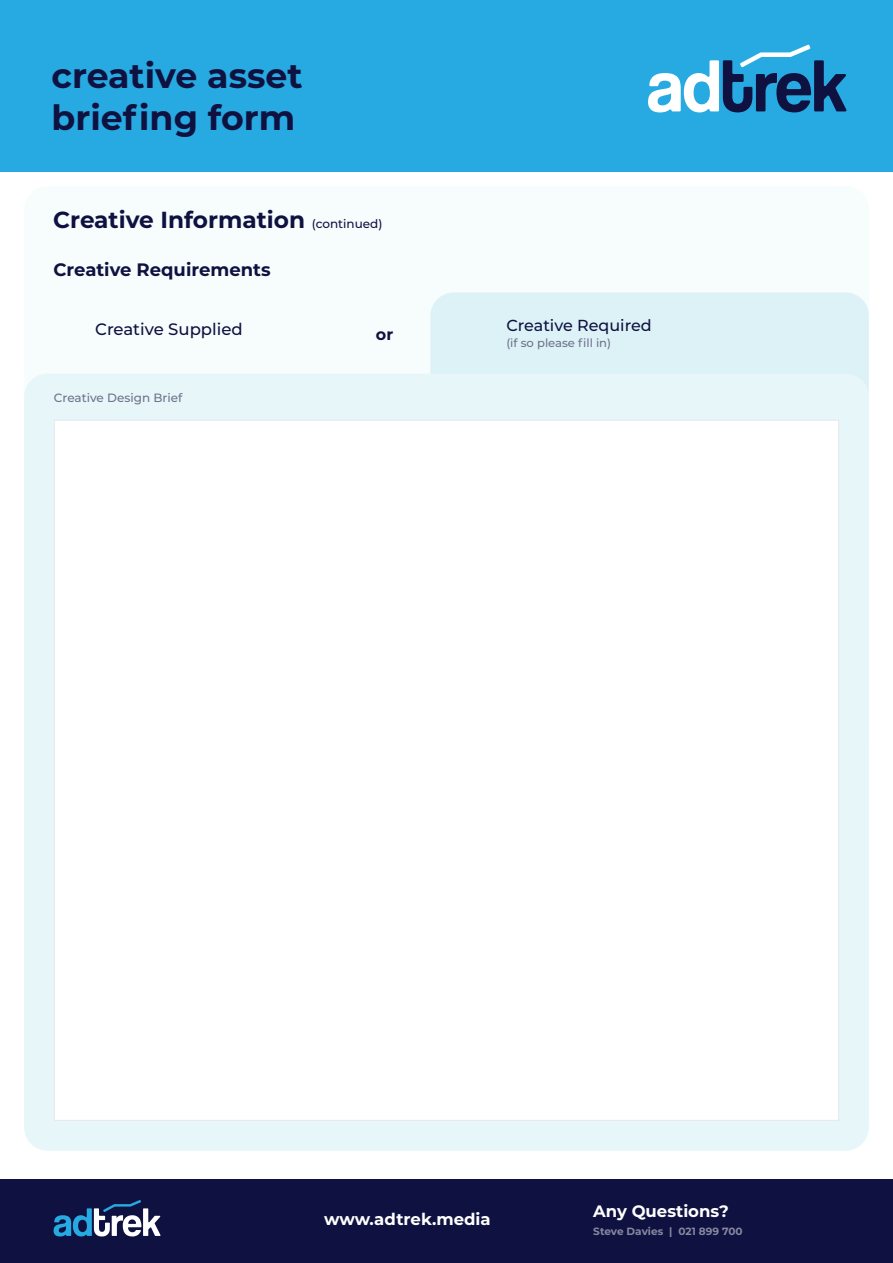
<style>
.page{position:relative;width:893px;height:1263px;background:#fff}
.page>*{position:absolute;margin:0;border:0;box-sizing:border-box;transform-origin:0 0}
.t1{font:700 34.8px/41.7px "Montserrat";color:#0f1240}
.t2{font:700 23.25px "Montserrat";color:#0f1240}
.t3{font:700 18px "Montserrat";color:#0f1240}
.t4{font:700 16.5px "Montserrat";color:#fff}
.t5{font:500 16.5px "Montserrat";color:#0f1240}
.t6{font:500 15.9px "Montserrat";color:#0f1240}
.t7{font:700 15.9px "Montserrat";color:#0f1240}
.t8{font:500 12px "Montserrat";color:#6f718c}
.t9{font:500 11.55px "Montserrat";color:#6f718c}
.t10{font:700 10.5px "Montserrat";color:#87889f}
.s1{font-weight:500;font-size:12px}
</style>
<div class="page">
<div style="left:24px;top:186px;width:845px;height:581px;background:#f7fcfd;border-radius:23px"></div>
<div style="left:430px;top:292px;width:439px;height:131px;background:#ddf2f7;border-radius:23px"></div>
<div style="left:0;top:0;width:893px;height:171px;background:#27aae1"></div>
<div style="left:24px;top:374px;width:845px;height:777px;background:#e7f6f9;border-radius:23px"></div>
<div style="left:54px;top:420px;width:785px;height:701px;background:#fff;border:1px solid #e7e7ec"></div>
<div style="left:0;top:1179px;width:893px;height:84px;background:#0f1240"></div>
<svg style="left:648px;top:45px;width:199px;height:67px"></svg>
<svg style="left:54px;top:1200px;width:107px;height:36px"></svg>
<h1 class="t1" style="left:52px;top:53px;width:253px">creative asset briefing form</h1>
<p class="t2" style="left:53px;top:203px;width:331px">Creative Information <span class="s1">(continued)</span></p>
<p class="t3" style="left:53px;top:256px;width:219px">Creative Requirements</p>
<p class="t5" style="left:95px;top:317px;width:149px">Creative Supplied</p>
<p class="t7" style="left:376px;top:323px;width:19px">or</p>
<p class="t8" style="left:54px;top:389px;width:130px">Creative Design Brief</p>
<p class="t6" style="left:506px;top:314px;width:147px">Creative Required</p>
<p class="t9" style="left:506px;top:335px;width:106px">(if so please fill in)</p>
<p class="t4" style="left:324px;top:1207px;width:168px">www.adtrek.media</p>
<p class="t4" style="left:593px;top:1200px;width:137px">Any Questions?</p>
<p class="t10" style="left:593px;top:1224px;width:151px">Steve Davies | 021 899 700</p>
</div>
